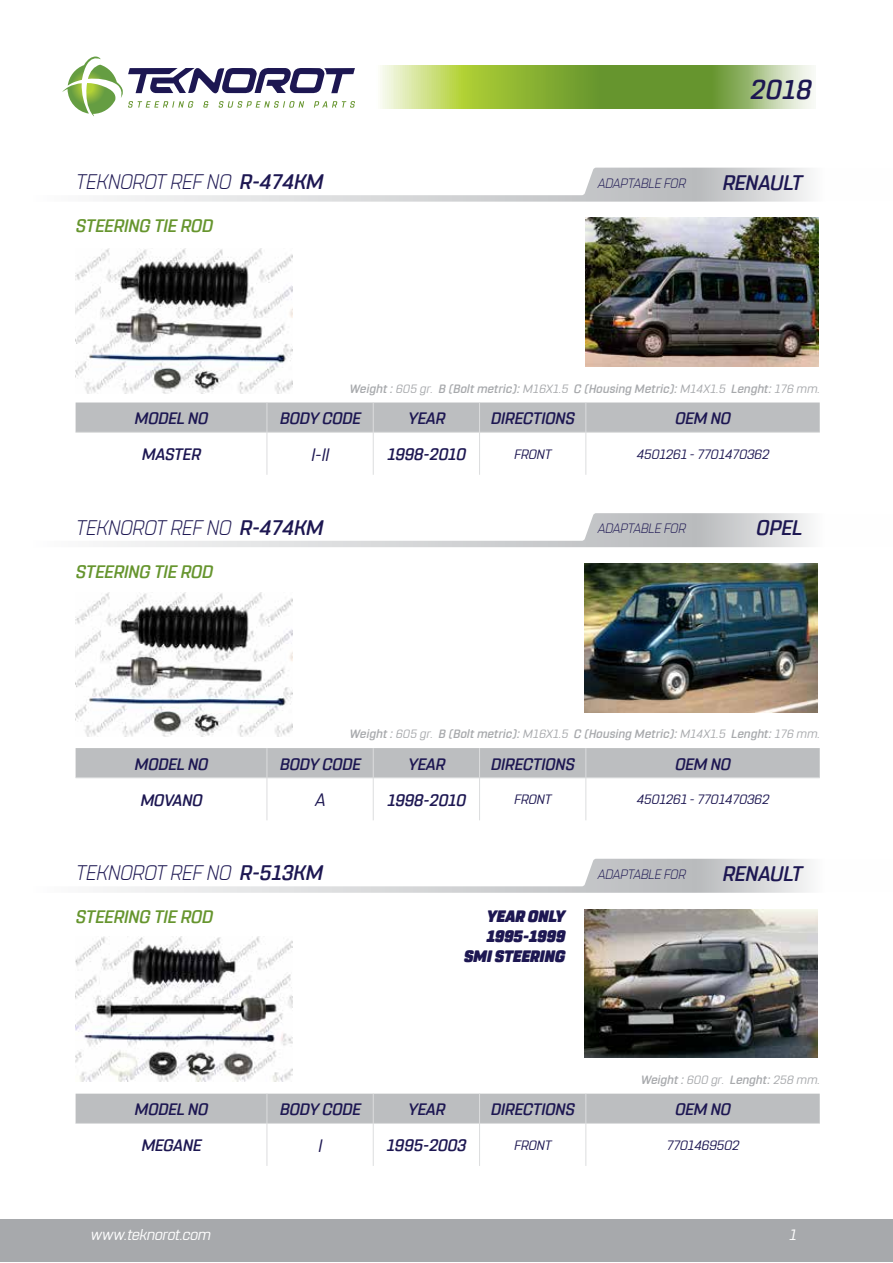
<style>
.page{position:relative;width:893px;height:1263px;background:#fff}
.page>*{position:absolute;margin:0;border:0;box-sizing:border-box;transform-origin:0 0}
.t1{font:italic 500 27px "Rohn Rounded";color:#1d1752}
.t2{font:italic 300 21px "Rohn Rounded";color:#1d1752}
.t3{font:italic 500 21px "Rohn Rounded";color:#1d1752}
.t4{font:italic 500 18px "Rohn Rounded";color:#66952e}
.t5{font:italic 18px "Rohn Rounded";color:#1d1752}
.t6{font:italic 500 16.5px "Rohn Rounded";color:#1d1752}
.t7{font:italic 900 16.5px/19.8px "Rohn Rounded";letter-spacing:-.025em;color:#1d1752;text-align:right}
.t8{font:italic 15px "Rohn Rounded";color:#fff}
.t9{font:italic 13.5px "Rohn Rounded";color:#1d1752}
.t10{font:italic 300 13.5px "Rohn Rounded";color:#1d1752}
.t11{font:italic 500 12px "Rohn Rounded";letter-spacing:.025em;color:#a7a9ac}
.s1{font-weight:500}
.s2{font-weight:400}
</style>
<div class="page">
<div style="left:0;top:1220px;width:893px;height:42px;background:#a7a9ac"></div>
<svg style="left:380px;top:66px;width:434px;height:42px"></svg>
<svg style="left:62px;top:57px;width:293px;height:59px"></svg>
<svg style="left:103px;top:168px;width:707px;height:34px"></svg>
<img style="left:586px;top:218px;width:233px;height:149px">
<div style="left:76px;top:402px;width:744px;height:30px;background:#bcbec0"></div>
<hr style="left:267px;top:402px;width:1px;height:30px;background:#dcddde">
<hr style="left:373px;top:402px;width:1px;height:30px;background:#dcddde">
<hr style="left:479px;top:402px;width:1px;height:30px;background:#dcddde">
<hr style="left:586px;top:402px;width:1px;height:30px;background:#dcddde">
<hr style="left:76px;top:432px;width:191px;height:1px;background:#dcddde">
<hr style="left:267px;top:432px;width:106px;height:1px;background:#dcddde">
<hr style="left:267px;top:432px;width:1px;height:43px;background:#dcddde">
<hr style="left:373px;top:432px;width:107px;height:1px;background:#dcddde">
<hr style="left:373px;top:432px;width:1px;height:43px;background:#dcddde">
<hr style="left:480px;top:432px;width:106px;height:1px;background:#dcddde">
<hr style="left:479px;top:432px;width:1px;height:43px;background:#dcddde">
<hr style="left:586px;top:432px;width:234px;height:1px;background:#dcddde">
<hr style="left:586px;top:432px;width:1px;height:43px;background:#dcddde">
<svg style="left:103px;top:513px;width:707px;height:34px"></svg>
<img style="left:584px;top:563px;width:234px;height:149px">
<div style="left:76px;top:748px;width:744px;height:29px;background:#bcbec0"></div>
<hr style="left:267px;top:748px;width:1px;height:30px;background:#dcddde">
<hr style="left:373px;top:748px;width:1px;height:30px;background:#dcddde">
<hr style="left:479px;top:748px;width:1px;height:30px;background:#dcddde">
<hr style="left:586px;top:748px;width:1px;height:30px;background:#dcddde">
<hr style="left:76px;top:777px;width:191px;height:1px;background:#dcddde">
<hr style="left:267px;top:777px;width:106px;height:1px;background:#dcddde">
<hr style="left:267px;top:778px;width:1px;height:42px;background:#dcddde">
<hr style="left:373px;top:777px;width:107px;height:1px;background:#dcddde">
<hr style="left:373px;top:778px;width:1px;height:42px;background:#dcddde">
<hr style="left:480px;top:777px;width:106px;height:1px;background:#dcddde">
<hr style="left:479px;top:778px;width:1px;height:42px;background:#dcddde">
<hr style="left:586px;top:777px;width:234px;height:1px;background:#dcddde">
<hr style="left:586px;top:778px;width:1px;height:42px;background:#dcddde">
<svg style="left:103px;top:859px;width:707px;height:34px"></svg>
<img style="left:584px;top:909px;width:234px;height:149px">
<div style="left:76px;top:1094px;width:744px;height:29px;background:#bcbec0"></div>
<hr style="left:76px;top:1123px;width:191px;height:1px;background:#dcddde">
<hr style="left:267px;top:1123px;width:106px;height:1px;background:#dcddde">
<hr style="left:267px;top:1123px;width:1px;height:43px;background:#dcddde">
<hr style="left:373px;top:1123px;width:107px;height:1px;background:#dcddde">
<hr style="left:373px;top:1123px;width:1px;height:43px;background:#dcddde">
<hr style="left:480px;top:1123px;width:106px;height:1px;background:#dcddde">
<hr style="left:479px;top:1123px;width:1px;height:43px;background:#dcddde">
<hr style="left:586px;top:1123px;width:234px;height:1px;background:#dcddde">
<hr style="left:586px;top:1123px;width:1px;height:43px;background:#dcddde">
<img style="left:76px;top:249px;width:216px;height:144px">
<img style="left:76px;top:592px;width:216px;height:145px">
<img style="left:76px;top:937px;width:216px;height:144px">
<h2 class="t2" style="left:76px;top:170px;width:249px">TEKNOROT REF NO <span class="s1">R-474KM</span></h2>
<p class="t10" style="left:598px;top:175px;width:89px">ADAPTABLE FOR</p>
<h3 class="t4" style="left:76px;top:216px;width:138px">STEERING TIE ROD</h3>
<h1 class="t1" style="left:750px;top:74px;width:63px">2018</h1>
<h2 class="t3" style="left:722px;top:170px;width:81px">RENAULT</h2>
<p class="t11" style="left:350px;top:381px;width:472px">Weight : <span class="s2">605 gr.</span> B (Bolt metric): <span class="s2">M16X1.5</span> C (Housing Metric): <span class="s2">M14X1.5</span> Lenght: <span class="s2">176 mm.</span></p>
<h3 class="t6" style="left:135px;top:409px;width:75px">MODEL NO</h3>
<h3 class="t6" style="left:280px;top:409px;width:82px">BODY CODE</h3>
<h3 class="t6" style="left:408px;top:409px;width:39px">YEAR</h3>
<h3 class="t6" style="left:491px;top:409px;width:85px">DIRECTIONS</h3>
<h3 class="t6" style="left:675px;top:409px;width:57px">OEM NO</h3>
<h3 class="t6" style="left:142px;top:445px;width:60px">MASTER</h3>
<h3 class="t5" style="left:311px;top:444px;width:20px">I-II</h3>
<h3 class="t6" style="left:387px;top:445px;width:80px">1998-2010</h3>
<p class="t9" style="left:514px;top:446px;width:39px">FRONT</p>
<p class="t9" style="left:636px;top:446px;width:134px">4501261 - 7701470362</p>
<h2 class="t2" style="left:76px;top:515px;width:249px">TEKNOROT REF NO <span class="s1">R-474KM</span></h2>
<p class="t10" style="left:598px;top:521px;width:89px">ADAPTABLE FOR</p>
<h2 class="t3" style="left:756px;top:516px;width:47px">OPEL</h2>
<h3 class="t4" style="left:76px;top:561px;width:138px">STEERING TIE ROD</h3>
<p class="t11" style="left:350px;top:727px;width:472px">Weight : <span class="s2">605 gr.</span> B (Bolt metric): <span class="s2">M16X1.5</span> C (Housing Metric): <span class="s2">M14X1.5</span> Lenght: <span class="s2">176 mm.</span></p>
<h3 class="t6" style="left:135px;top:754px;width:75px">MODEL NO</h3>
<h3 class="t6" style="left:280px;top:754px;width:82px">BODY CODE</h3>
<h3 class="t6" style="left:408px;top:754px;width:39px">YEAR</h3>
<h3 class="t6" style="left:491px;top:754px;width:85px">DIRECTIONS</h3>
<h3 class="t6" style="left:675px;top:754px;width:57px">OEM NO</h3>
<h3 class="t6" style="left:140px;top:790px;width:63px">MOVANO</h3>
<h3 class="t5" style="left:315px;top:790px;width:12px">A</h3>
<h3 class="t6" style="left:387px;top:790px;width:80px">1998-2010</h3>
<p class="t9" style="left:514px;top:792px;width:39px">FRONT</p>
<p class="t9" style="left:636px;top:792px;width:134px">4501261 - 7701470362</p>
<h2 class="t2" style="left:76px;top:861px;width:249px">TEKNOROT REF NO <span class="s1">R-513KM</span></h2>
<p class="t10" style="left:598px;top:866px;width:89px">ADAPTABLE FOR</p>
<h3 class="t4" style="left:76px;top:907px;width:138px">STEERING TIE ROD</h3>
<h3 class="t7" style="left:463px;top:906px;width:103px">YEAR ONLY<br>1995-1999<br>SMI STEERING</h3>
<h2 class="t3" style="left:722px;top:861px;width:81px">RENAULT</h2>
<p class="t11" style="left:641px;top:1072px;width:181px">Weight : <span class="s2">600 gr.</span> Lenght: <span class="s2">258 mm.</span></p>
<h3 class="t6" style="left:135px;top:1100px;width:75px">MODEL NO</h3>
<h3 class="t6" style="left:280px;top:1100px;width:82px">BODY CODE</h3>
<h3 class="t6" style="left:408px;top:1100px;width:39px">YEAR</h3>
<h3 class="t6" style="left:491px;top:1100px;width:85px">DIRECTIONS</h3>
<h3 class="t6" style="left:675px;top:1100px;width:57px">OEM NO</h3>
<h3 class="t6" style="left:141px;top:1136px;width:61px">MEGANE</h3>
<h3 class="t5" style="left:318px;top:1135px;width:5px">I</h3>
<h3 class="t6" style="left:387px;top:1136px;width:81px">1995-2003</h3>
<p class="t9" style="left:514px;top:1137px;width:39px">FRONT</p>
<p class="t9" style="left:666px;top:1137px;width:74px">7701469502</p>
<p class="t8" style="left:91px;top:1226px;width:122px">www.teknorot.com</p>
<p class="t8" style="left:789px;top:1226px;width:9px">1</p>
</div>
